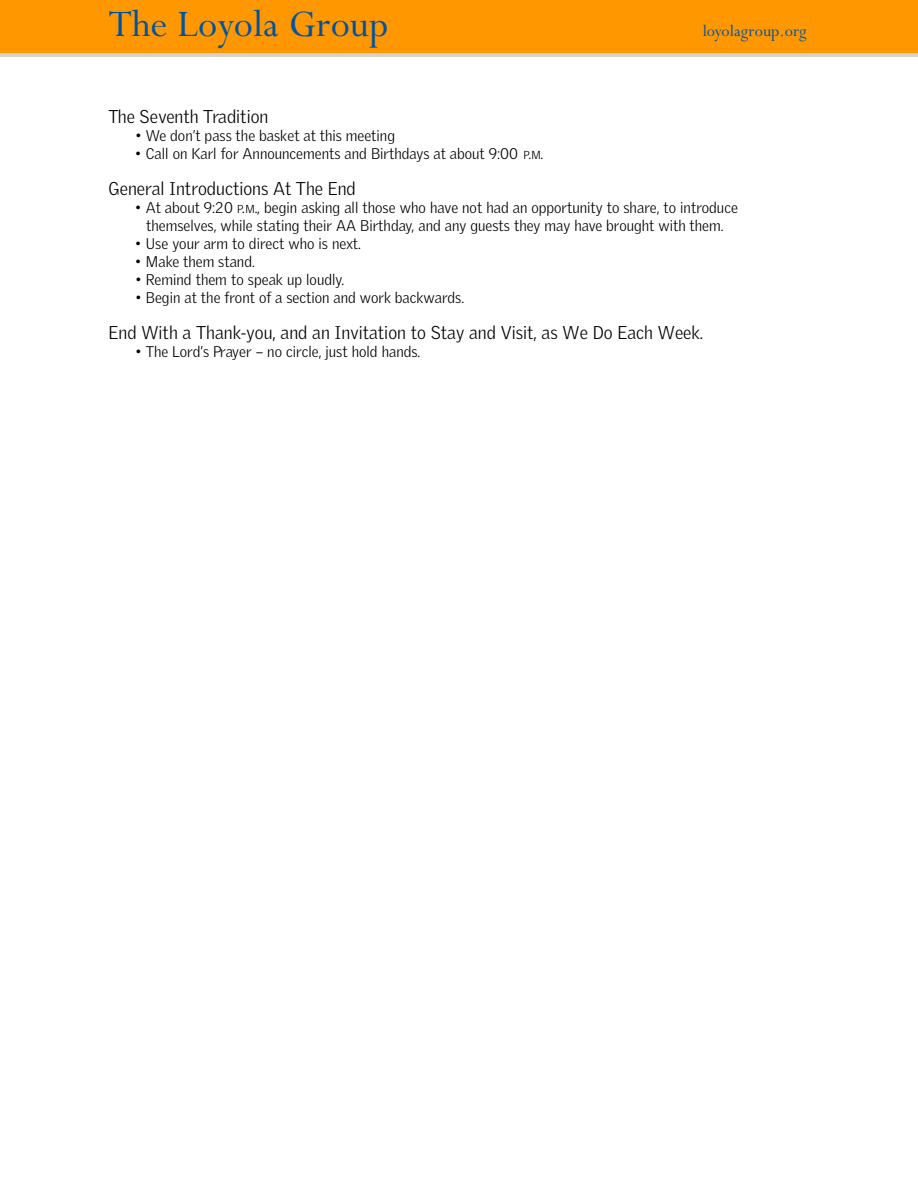
<style>
.page{position:relative;width:918px;height:1188px;background:#fff}
.page>*{position:absolute;margin:0;border:0;box-sizing:border-box;transform-origin:0 0}
.t1{font:42px "Perpetua";color:#0053a3}
.t2{font:300 18px "Griffith Gothic";color:#000}
.t3{font:18px "Perpetua";color:#0053a3}
.t4{font:300 15px/18px "Griffith Gothic";color:#000;text-align:center}
.s1{font-size:11.25px}
</style>
<div class="page">
<div style="left:0;top:0;width:918px;height:53px;background:#ff9700"></div>
<hr style="left:0;top:53px;width:918px;height:3px;background:#d6d3cf">
<h1 class="t1" style="left:109px;top:10px;width:281px">The Loyola Group</h1>
<p class="t3" style="left:703px;top:25px;width:106px">loyolagroup.org</p>
<p class="t2" style="left:109px;top:108px;width:161px">The Seventh Tradition</p>
<p class="t4" style="left:136px;top:127px;width:261px">• We don’t pass the basket at this meeting</p>
<p class="t4" style="left:136px;top:145px;width:409px">• Call on Karl for Announcements and Birthdays at about 9:00 <span class="s1">P</span>.<span class="s1">M</span>.</p>
<p class="t2" style="left:109px;top:180px;width:249px">General Introductions At The End</p>
<p class="t4" style="left:136px;top:199px;width:604px">• At about 9:20 <span class="s1">P</span>.<span class="s1">M</span>., begin asking all those who have not had an opportunity to share, to introduce themselves, while stating their AA Birthday, and any guests they may have brought with them.</p>
<p class="t4" style="left:136px;top:235px;width:227px">• Use your arm to direct who is next.</p>
<p class="t4" style="left:136px;top:253px;width:121px">• Make them stand.</p>
<p class="t4" style="left:136px;top:271px;width:210px">• Remind them to speak up loudly.</p>
<p class="t4" style="left:136px;top:289px;width:330px">• Begin at the front of a section and work backwards.</p>
<p class="t2" style="left:109px;top:324px;width:596px">End With a Thank-you, and an Invitation to Stay and Visit, as We Do Each Week.</p>
<p class="t4" style="left:136px;top:343px;width:286px">• The Lord’s Prayer – no circle, just hold hands.</p>
</div>
